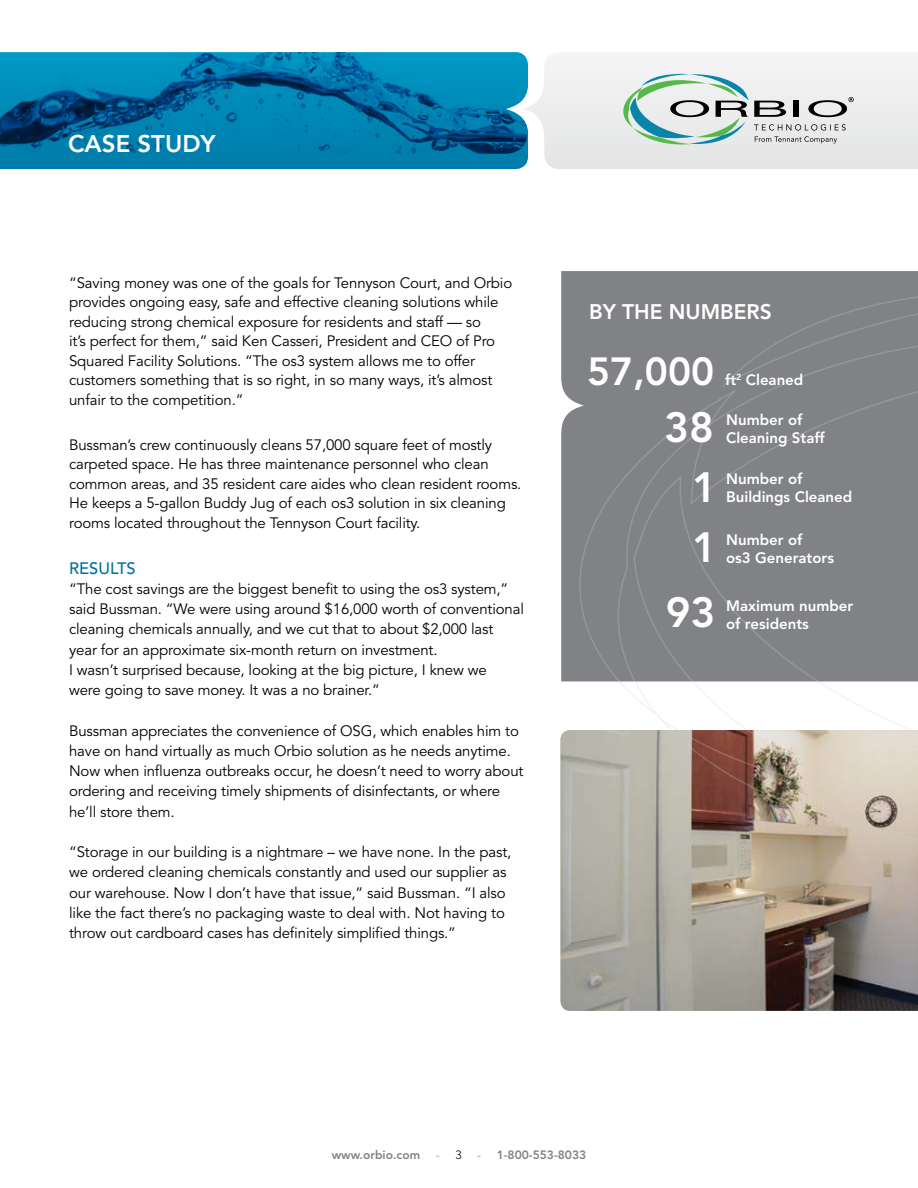
<style>
.page{position:relative;width:918px;height:1188px;background:#fff}
.page>*{position:absolute;margin:0;border:0;box-sizing:border-box;transform-origin:0 0}
.t1{font:800 42px "Avenir";color:#fff}
.t2{font:800 39px "Avenir";color:#fff}
.t3{font:800 24px "Avenir";color:#fff}
.t4{font:800 21px "Avenir";color:#fff}
.t5{font:500 16.5px "Avenir";color:#0072a1}
.t6{font:15px/20.2px "Avenir";letter-spacing:-.01em;color:#000}
.t7{font:800 15px "Avenir";color:#fff}
.t8{font:800 12px "Avenir";color:#808285}
.t9{font:300 12px "Avenir";color:#808285}
.s1{color:#000}
.s2{font-weight:300}
</style>
<div class="page">
<img style="left:561px;top:730px;width:357px;height:281px">
<svg style="left:584px;top:55px;width:334px;height:114px"></svg>
<div style="left:0;top:154px;width:506px;height:15px;background:#007dab"></div>
<img style="left:0;top:52px;width:506px;height:102px">
<svg style="left:623px;top:74px;width:231px;height:70px"></svg>
<div style="left:584px;top:271px;width:334px;height:114px;background:#808285"></div>
<svg style="left:506px;top:52px;width:78px;height:630px"></svg>
<svg style="left:632px;top:505px;width:286px;height:297px;background:#939597"></svg>
<svg style="left:651px;top:710px;width:267px;height:142px;background:#bdad9f"></svg>
<svg style="left:578px;top:385px;width:164px;height:340px;background:#929497"></svg>
<div style="left:689px;top:285px;width:229px;height:220px;background:#808285"></div>
<h3 class="t3" style="left:68px;top:129px;width:149px">CASE STUDY</h3>
<p class="t6" style="left:69px;top:273px;width:445px;line-height:19.5px">“Saving money was one of the goals for Tennyson Court, and Orbio provides ongoing easy, safe and effective cleaning solutions while reducing strong chemical exposure for residents and staff — so<br>it’s perfect for them,” said Ken Casseri, President and CEO of Pro Squared Facility Solutions. “The os3 system allows me to offer customers something that is so right, in so many ways, it’s almost unfair to the competition.”</p>
<p class="t6" style="left:69px;top:435px;width:454px;line-height:19.5px">Bussman’s crew continuously cleans 57,000 square feet of mostly carpeted space. He has three maintenance personnel who clean common areas, and 35 resident care aides who clean resident rooms.<br>He keeps a 5-gallon Buddy Jug of each os3 solution in six cleaning rooms located throughout the Tennyson Court facility.</p>
<p class="t5" style="left:69px;top:558px;width:68px">RESULTS</p>
<p class="t6" style="left:69px;top:579px;width:456px">“The cost savings are the biggest benefit to using the os3 system,” said Bussman. “We were using around $16,000 worth of conventional cleaning chemicals annually, and we cut that to about $2,000 last year for an approximate six-month return on investment.<br>I wasn’t surprised because, looking at the big picture, I knew we<br>were going to save money. It was a no brainer.”</p>
<p class="t6" style="left:69px;top:721px;width:456px">Bussman appreciates the convenience of OSG, which enables him to have on hand virtually as much Orbio solution as he needs anytime.<br>Now when influenza outbreaks occur, he doesn’t need to worry about ordering and receiving timely shipments of disinfectants, or where he’ll store them.</p>
<p class="t6" style="left:69px;top:842px;width:444px">“Storage in our building is a nightmare – we have none. In the past, we ordered cleaning chemicals constantly and used our supplier as our warehouse. Now I don’t have that issue,” said Bussman. “I also like the fact there’s no packaging waste to deal with. Not having to throw out cardboard cases has definitely simplified things.”</p>
<h3 class="t4" style="left:589px;top:299px;width:184px">BY THE NUMBERS</h3>
<h2 class="t2" style="left:587px;top:348px;width:128px">57,000</h2>
<h1 class="t1" style="left:664px;top:402px;width:51px">38</h1>
<h1 class="t1" style="left:692px;top:462px;width:26px">1</h1>
<h1 class="t1" style="left:692px;top:523px;width:26px">1</h1>
<h1 class="t1" style="left:666px;top:588px;width:51px">93</h1>
<p class="t7" style="left:725px;top:370px;width:80px">ft<sup>2</sup> Cleaned</p>
<p class="t7" style="left:726px;top:411px;width:78px">Number of</p>
<p class="t7" style="left:726px;top:429px;width:100px">Cleaning Staff</p>
<p class="t7" style="left:726px;top:470px;width:78px">Number of</p>
<p class="t7" style="left:726px;top:488px;width:128px">Buildings Cleaned</p>
<p class="t7" style="left:726px;top:531px;width:78px">Number of</p>
<p class="t7" style="left:726px;top:549px;width:110px">os3 Generators</p>
<p class="t7" style="left:726px;top:597px;width:129px">Maximum number</p>
<p class="t7" style="left:726px;top:615px;width:84px">of residents</p>
<p class="t8" style="left:332px;top:1148px;width:90px">www.orbio.com</p>
<p class="t9" style="left:436px;top:1148px;width:27px">- <span class="s1">3</span></p>
<p class="t8" style="left:477px;top:1148px;width:111px"><span class="s2">-</span> 1-800-553-8033</p>
</div>
